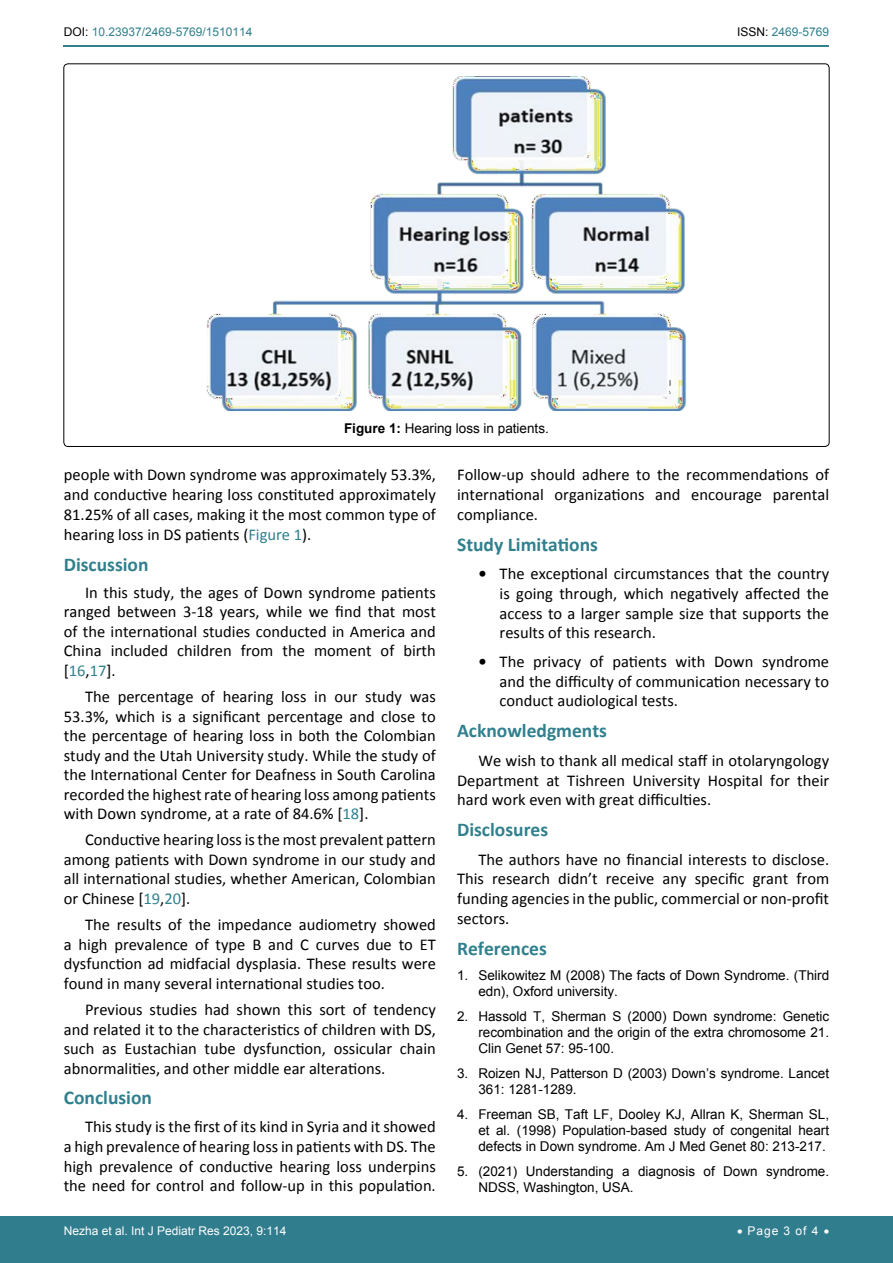
<style>
.page{position:relative;width:893px;height:1263px;background:#fff}
.page>*{position:absolute;margin:0;border:0;box-sizing:border-box;transform-origin:0 0}
.t1{font:700 19.5px "Calibri";color:#30808d}
.t2{font:16.5px/19.5px "Calibri";color:#000;text-align:justify}
.t3{font:13.5px/16.2px "Arial";color:#000}
.t4{font:12px "Arial";color:#30808d}
.t5{font:12px "Arial";color:#fff}
.s1{color:#000}
.s2{font-weight:700}
.s3{color:#30808d}
</style>
<div class="page">
<hr style="left:64px;top:45px;width:765px;height:2px;background:#30808d">
<div style="left:0;top:1217px;width:893px;height:46px;background:#307d8d"></div>
<img style="left:206px;top:77px;width:481px;height:334px">
<p class="t4" style="left:64px;top:24px;width:190px"><span class="s1">DOI:</span> 10.23937/2469-5769/1510114</p>
<p class="t4" style="left:737px;top:24px;width:94px"><span class="s1">ISSN:</span> 2469-5769</p>
<p class="t3" style="left:344px;top:421px;width:206px"><span class="s2">Figure 1:</span> Hearing loss in patients.</p>
<p class="t2" style="left:64px;top:465px;width:374px">people with Down syndrome was approximately 53.3%, and conductive hearing loss constituted approximately 81.25% of all cases, making it the most common type of hearing loss in DS patients (<span class="s3">Figure 1</span>).</p>
<p class="t1" style="left:64px;top:552px;width:86px">Discussion</p>
<p class="t2" style="left:64px;top:582px;width:374px;text-indent:21px">In this study, the ages of Down syndrome patients ranged between 3-18 years, while we find that most of the international studies conducted in America and China included children from the moment of birth [<span class="s3">16</span>,<span class="s3">17</span>].</p>
<p class="t2" style="left:64px;top:687px;width:374px;text-indent:21px">The percentage of hearing loss in our study was 53.3%, which is a significant percentage and close to the percentage of hearing loss in both the Colombian study and the Utah University study. While the study of the International Center for Deafness in South Carolina recorded the highest rate of hearing loss among patients with Down syndrome, at a rate of 84.6% [<span class="s3">18</span>].</p>
<p class="t2" style="left:64px;top:830px;width:374px;text-indent:21px">Conductive hearing loss is the most prevalent pattern among patients with Down syndrome in our study and all international studies, whether American, Colombian or Chinese [<span class="s3">19</span>,<span class="s3">20</span>].</p>
<p class="t2" style="left:64px;top:915px;width:374px;text-indent:21px">The results of the impedance audiometry showed a high prevalence of type B and C curves due to ET dysfunction ad midfacial dysplasia. These results were found in many several international studies too.</p>
<p class="t2" style="left:64px;top:1000px;width:374px;text-indent:21px">Previous studies had shown this sort of tendency and related it to the characteristics of children with DS, such as Eustachian tube dysfunction, ossicular chain abnormalities, and other middle ear alterations.</p>
<p class="t1" style="left:64px;top:1085px;width:90px">Conclusion</p>
<p class="t2" style="left:64px;top:1116px;width:374px;text-indent:21px">This study is the first of its kind in Syria and it showed a high prevalence of hearing loss in patients with DS. The high prevalence of conductive hearing loss underpins the need for control and follow-up in this population.</p>
<p class="t2" style="left:457px;top:465px;width:374px">Follow-up should adhere to the recommendations of international organizations and encourage parental compliance.</p>
<p class="t1" style="left:457px;top:532px;width:142px">Study Limitations</p>
<p class="t2" style="left:500px;top:564px;width:331px;text-indent:-21px"><span class="s2">•</span> The exceptional circumstances that the country is going through, which negatively affected the access to a larger sample size that supports the results of this research.</p>
<p class="t2" style="left:500px;top:651px;width:331px;text-indent:-21px"><span class="s2">•</span> The privacy of patients with Down syndrome and the difficulty of communication necessary to conduct audiological tests.</p>
<p class="t1" style="left:457px;top:718px;width:151px">Acknowledgments</p>
<p class="t2" style="left:457px;top:750px;width:374px;text-indent:21px">We wish to thank all medical staff in otolaryngology Department at Tishreen University Hospital for their hard work even with great difficulties.</p>
<p class="t1" style="left:457px;top:817px;width:93px">Disclosures</p>
<p class="t2" style="left:457px;top:849px;width:374px;text-indent:21px">The authors have no financial interests to disclose.<br>This research didn’t receive any specific grant from funding agencies in the public, commercial or non-profit sectors.</p>
<p class="t1" style="left:457px;top:936px;width:91px">References</p>
<p class="t3" style="left:478px;top:967px;width:352px;text-indent:-21px">1. Selikowitez M (2008) The facts of Down Syndrome. (Third edn), Oxford university.</p>
<p class="t3" style="left:478px;top:1008px;width:352px;text-align:justify;text-indent:-21px">2. Hassold T, Sherman S (2000) Down syndrome: Genetic recombination and the origin of the extra chromosome 21.<br>Clin Genet 57: 95-100.</p>
<p class="t3" style="left:478px;top:1065px;width:352px;text-indent:-21px">3. Roizen NJ, Patterson D (2003) Down’s syndrome. Lancet<br>361: 1281-1289.</p>
<p class="t3" style="left:478px;top:1106px;width:352px;text-align:justify;text-indent:-21px">4. Freeman SB, Taft LF, Dooley KJ, Allran K, Sherman SL, et al. (1998) Population-based study of congenital heart defects in Down syndrome. Am J Med Genet 80: 213-217.</p>
<p class="t3" style="left:478px;top:1163px;width:352px;text-indent:-21px">5. (2021) Understanding a diagnosis of Down syndrome.<br>NDSS, Washington, USA.</p>
<p class="t5" style="left:64px;top:1223px;width:224px">Nezha et al. Int J Pediatr Res 2023, 9:114</p>
<p class="t5" style="left:737px;top:1223px;width:94px">• Page 3 of 4 •</p>
</div>
